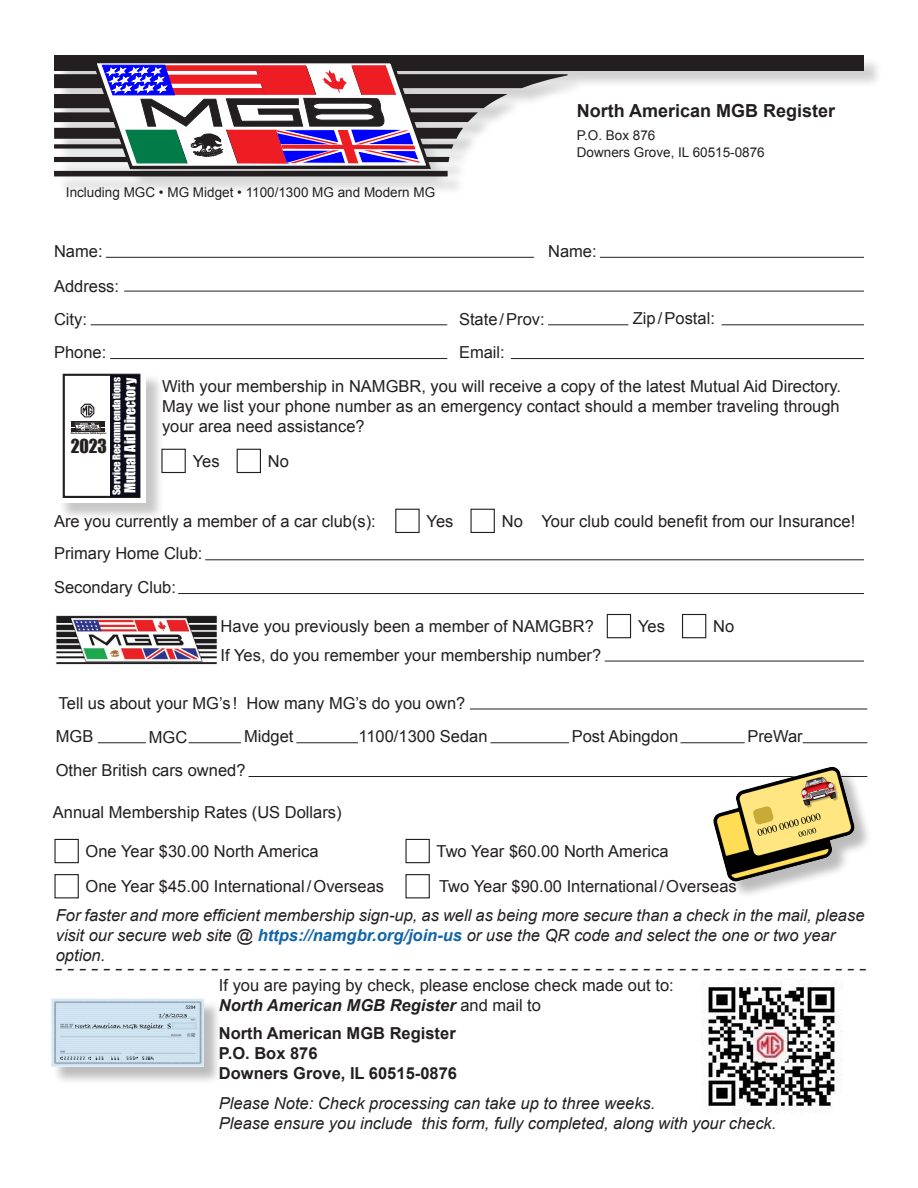
<style>
.page{position:relative;width:918px;height:1188px;background:#fff}
.page>*{position:absolute;margin:0;border:0;box-sizing:border-box;transform-origin:0 0}
.t1{font:700 18px "Arial";color:#231f20}
.t2{font:17.7px "Impact";color:#231f20}
.t3{font:16.5px/33.8px "Arial";color:#231f20}
.t4{font:italic 16.5px/19.8px "Arial";color:#231f20}
.t5{font:700 16.5px/19.8px "Arial";color:#231f20}
.t6{font:13.95px "Impact";letter-spacing:-.01em;color:#fff}
.t7{font:13.5px/16.2px "Arial";color:#231f20}
.t8{font:9.9px "Impact";letter-spacing:-.005em;color:#fff;scale:1.09 1}
.t9{font:700 2.4px "Rockwell";letter-spacing:-.05em;color:#231f20}
.s1{font-weight:700;color:#1265a8}
.s2{font-weight:700;font-style:italic}
</style>
<div class="page">
<div style="left:57px;top:57px;width:825px;height:138px;background:#231f20;opacity:.2"></div>
<div style="left:54px;top:171px;width:394px;height:5px;background:#231f20"></div>
<div style="left:54px;top:55px;width:810px;height:16px;background:#231f20"></div>
<svg style="left:54px;top:63px;width:514px;height:108px"></svg>
<hr style="left:106px;top:257px;width:428px;height:1px;background:#231f20">
<hr style="left:124px;top:291px;width:740px;height:1px;background:#231f20">
<hr style="left:91px;top:324px;width:356px;height:1px;background:#231f20">
<hr style="left:110px;top:358px;width:337px;height:1px;background:#231f20">
<hr style="left:205px;top:559px;width:659px;height:1px;background:#231f20">
<hr style="left:178px;top:593px;width:686px;height:1px;background:#231f20">
<hr style="left:605px;top:661px;width:259px;height:1px;background:#231f20">
<hr style="left:470px;top:709px;width:397px;height:1px;background:#231f20">
<hr style="left:98px;top:742px;width:48px;height:1px;background:#231f20">
<hr style="left:249px;top:776px;width:618px;height:1px;background:#231f20">
<hr style="left:600px;top:257px;width:264px;height:1px;background:#231f20">
<hr style="left:548px;top:324px;width:80px;height:1px;background:#231f20">
<hr style="left:722px;top:324px;width:142px;height:1px;background:#231f20">
<hr style="left:511px;top:358px;width:353px;height:1px;background:#231f20">
<div style="left:161px;top:449px;width:25px;height:24px;border:1px solid #231f20"></div>
<div style="left:237px;top:449px;width:24px;height:24px;border:1px solid #231f20"></div>
<div style="left:395px;top:509px;width:25px;height:24px;border:1px solid #231f20"></div>
<div style="left:470px;top:509px;width:25px;height:24px;border:1px solid #231f20"></div>
<hr style="left:189px;top:742px;width:52px;height:1px;background:#231f20">
<hr style="left:296px;top:742px;width:62px;height:1px;background:#231f20">
<hr style="left:490px;top:742px;width:79px;height:1px;background:#231f20">
<hr style="left:681px;top:742px;width:64px;height:1px;background:#231f20">
<hr style="left:803px;top:742px;width:64px;height:1px;background:#231f20">
<div style="left:716px;top:770px;width:157px;height:129px;background:#231f20;opacity:.3"></div>
<img style="left:713px;top:766px;width:154px;height:120px">
<div style="left:802px;top:777px;width:36px;height:31px;background:#231f20;opacity:.4"></div>
<svg style="left:801px;top:777px;width:34px;height:29px"></svg>
<div style="left:52px;top:1000px;width:170px;height:85px;background:#231f20;opacity:.3"></div>
<img style="left:51px;top:998px;width:153px;height:68px">
<svg style="left:56px;top:969px;width:810px;height:1px"></svg>
<div style="left:59px;top:373px;width:106px;height:149px;background:#231f20;opacity:.25"></div>
<div style="left:56px;top:371px;width:90px;height:132px;background:#fff"></div>
<div style="left:63px;top:374px;width:77px;height:124px;border:2px solid #231f20"></div>
<div style="left:110px;top:375px;width:29px;height:122px;background:#0c0c1b"></div>
<hr style="left:71px;top:422px;width:33px;height:1px;background:#231f20">
<hr style="left:71px;top:424px;width:33px;height:1px;background:#231f20">
<hr style="left:71px;top:425px;width:33px;height:1px;background:#231f20">
<hr style="left:71px;top:426px;width:33px;height:1px;background:#231f20">
<hr style="left:71px;top:428px;width:33px;height:1px;background:#231f20">
<hr style="left:71px;top:429px;width:33px;height:1px;background:#231f20">
<hr style="left:71px;top:430px;width:33px;height:1px;background:#231f20">
<hr style="left:71px;top:431px;width:33px;height:1px;background:#231f20">
<svg style="left:74px;top:404px;width:28px;height:27px"></svg>
<img style="left:56px;top:615px;width:161px;height:50px">
<div style="left:607px;top:614px;width:24px;height:24px;border:1px solid #231f20"></div>
<div style="left:682px;top:614px;width:24px;height:24px;border:1px solid #231f20"></div>
<div style="left:54px;top:839px;width:25px;height:24px;border:1px solid #231f20"></div>
<div style="left:405px;top:839px;width:25px;height:24px;border:1px solid #231f20"></div>
<div style="left:54px;top:874px;width:25px;height:24px;border:1px solid #231f20"></div>
<div style="left:405px;top:874px;width:25px;height:24px;border:1px solid #231f20"></div>
<img style="left:702px;top:980px;width:137px;height:133px">
<p class="t7" style="left:66px;top:184px;width:371px">Including MGC • MG Midget • 1100/1300 MG and Modern MG</p>
<p class="t1" style="left:577px;top:98px;width:260px">North American MGB Register</p>
<p class="t7" style="left:577px;top:128px;width:189px">P.O. Box 876<br>Downers Grove, IL 60515-0876</p>
<p class="t3" style="left:54px;top:234px;width:50px">Name:</p>
<p class="t3" style="left:548px;top:235px;width:50px">Name:</p>
<p class="t3" style="left:54px;top:269px;width:67px">Address:<br>City:</p>
<p class="t3" style="left:459px;top:303px;width:87px">State/Prov:</p>
<p class="t3" style="left:633px;top:302px;width:84px">Zip/Postal:</p>
<p class="t3" style="left:54px;top:336px;width:54px">Phone:</p>
<p class="t3" style="left:162px;top:336px;width:681px;text-indent:297px">Email:<br>With your membership in NAMGBR, you will receive a copy of the latest Mutual Aid Directory.</p>
<p class="t3" style="left:162px;top:396px;width:679px;line-height:19.8px">May we list your phone number as an emergency contact should a member traveling through your area need assistance?</p>
<p class="t3" style="left:193px;top:444px;width:28px">Yes</p>
<p class="t3" style="left:268px;top:444px;width:23px">No</p>
<p class="t8" style="left:109px;top:495px;width:110px;rotate:-90deg">Service Recommendations</p>
<p class="t6" style="left:119px;top:493px;width:117px;rotate:-90deg">Mutual Aid Directory</p>
<p class="t9" style="left:71px;top:432px;width:37px">North American MGB Register</p>
<p class="t2" style="left:71px;top:432px;width:38px">2023</p>
<p class="t3" style="left:54px;top:505px;width:323px;line-height:33.2px">Are you currently a member of a car club(s):<br>Primary Home Club:<br>Secondary Club:</p>
<p class="t3" style="left:541px;top:504px;width:315px">Your club could benefit from our Insurance!</p>
<p class="t3" style="left:427px;top:504px;width:28px">Yes</p>
<p class="t3" style="left:502px;top:504px;width:23px">No</p>
<p class="t3" style="left:221px;top:610px;width:375px">Have you previously been a member of NAMGBR?</p>
<p class="t3" style="left:638px;top:610px;width:28px">Yes</p>
<p class="t3" style="left:713px;top:610px;width:23px">No</p>
<p class="t3" style="left:221px;top:639px;width:382px">If Yes, do you remember your membership number?</p>
<p class="t3" style="left:56px;top:686px;width:411px">Tell us about your MG’s! How many MG’s do you own?<br>MGB</p>
<p class="t3" style="left:149px;top:720px;width:40px">MGC</p>
<p class="t3" style="left:244px;top:720px;width:51px">Midget</p>
<p class="t3" style="left:359px;top:720px;width:131px">1100/1300 Sedan</p>
<p class="t3" style="left:572px;top:720px;width:108px">Post Abingdon</p>
<p class="t3" style="left:747px;top:720px;width:57px">PreWar</p>
<p class="t3" style="left:56px;top:754px;width:191px">Other British cars owned?</p>
<p class="t3" style="left:53px;top:796px;width:290px">Annual Membership Rates (US Dollars)</p>
<p class="t3" style="left:86px;top:835px;width:234px">One Year $30.00 North America</p>
<p class="t3" style="left:437px;top:835px;width:234px">Two Year $60.00 North America</p>
<p class="t3" style="left:86px;top:870px;width:300px">One Year $45.00 International/Overseas</p>
<p class="t3" style="left:439px;top:870px;width:299px">Two Year $90.00 International/Overseas</p>
<p class="t4" style="left:56px;top:906px;width:810px">For faster and more efficient membership sign-up, as well as being more secure than a check in the mail, please visit our secure web site @ <span class="s1">https://namgbr.org/join-us</span> or use the QR code and select the one or two year option.</p>
<p class="t3" style="left:219px;top:975px;width:456px;line-height:19.8px">If you are paying by check, please enclose check made out to:<br><span class="s2">North American MGB Register</span> and mail to</p>
<p class="t5" style="left:219px;top:1024px;width:240px">North American MGB Register<br>P.O. Box 876<br>Downers Grove, IL 60515-0876</p>
<p class="t4" style="left:219px;top:1094px;width:559px">Please Note: Check processing can take up to three weeks.<br>Please ensure you include this form, fully completed, along with your check.</p>
</div>
